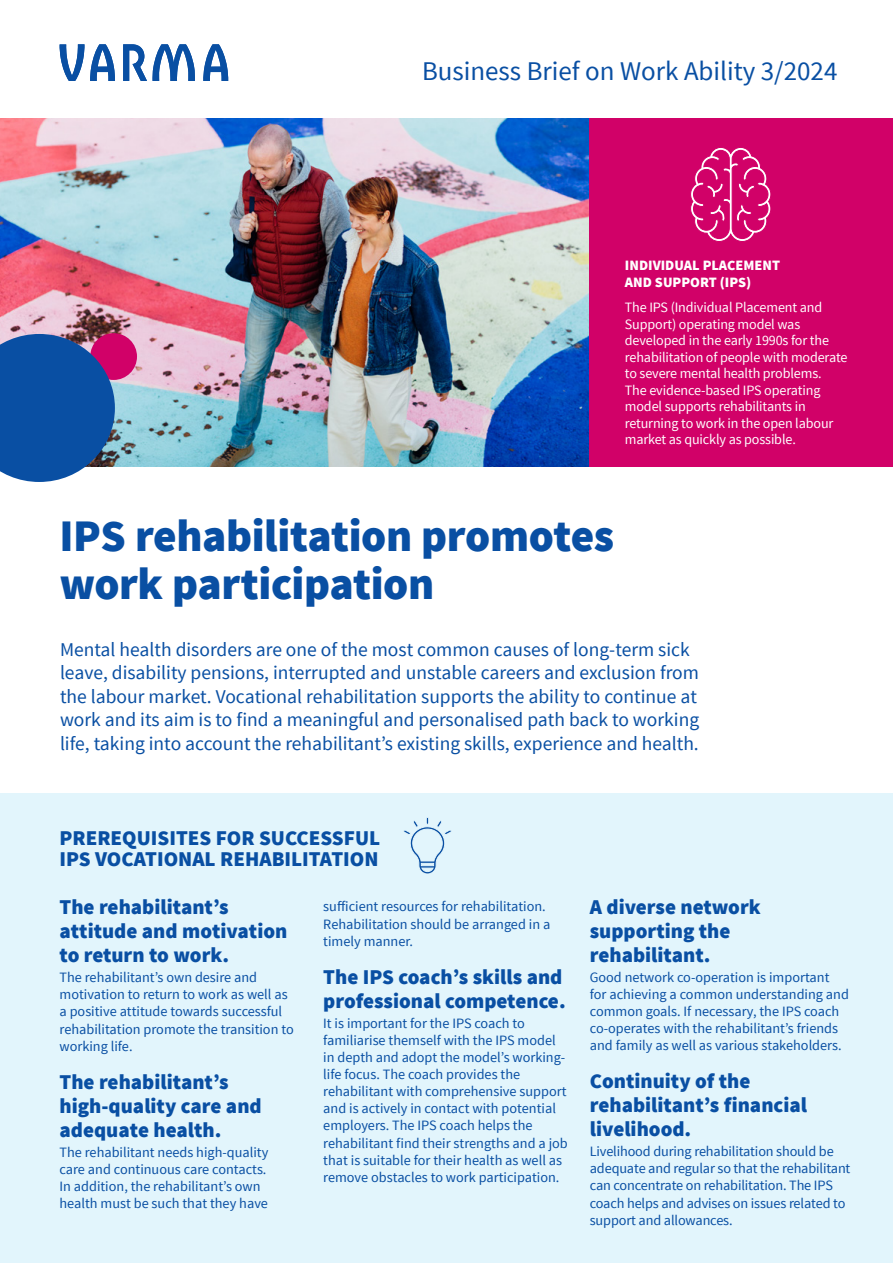
<style>
.page{position:relative;width:893px;height:1263px;background:#fff}
.page>*{position:absolute;margin:0;border:0;box-sizing:border-box;transform-origin:0 0}
.Ostikko_iso_H1{font:900 45px/48.8px "Source Sans Pro";letter-spacing:-.01em;color:#094fa3}
.Ratkaisuja_työhön_ots_P{font:27px "Source Sans Pro";color:#094fa3}
.Boldattu_alku_14pt_P{font:900 21px/24px "Source Sans Pro";color:#094fa3}
.Ingressi_P{font:19.5px/23.4px "Source Sans Pro";color:#094fa3}
.Leipis_sin_P{font:14.25px/17.1px "Source Sans Pro";color:#094fa3}
.Leipis_liehu_nega_P{font:14.25px/16.5px "Source Sans Pro";letter-spacing:-.01em;color:#fff}
.Tietolaatikko_otsikko_nega_P{font:900 14.25px/17.1px "Source Sans Pro";color:#fff}
</style>
<div class="page">
<div style="left:0;top:793px;width:893px;height:470px;background:#e2f5fc"></div>
<svg style="left:403px;top:817px;width:49px;height:57px"></svg>
<img style="left:0;top:119px;width:590px;height:348px">
<div style="left:590px;top:119px;width:303px;height:348px;background:#d10168"></div>
<div style="left:90px;top:333px;width:47px;height:47px;background:#d10168;border-radius:50%"></div>
<svg style="left:0;top:334px;width:115px;height:148px;background:#2556a2"></svg>
<svg style="left:690px;top:147px;width:81px;height:95px"></svg>
<svg style="left:153px;top:44px;width:42px;height:37px"></svg>
<svg style="left:123px;top:44px;width:24px;height:37px"></svg>
<svg style="left:60px;top:44px;width:55px;height:37px"></svg>
<svg style="left:203px;top:44px;width:25px;height:37px"></svg>
<p class="Ratkaisuja_työhön_ots_P" style="left:422px;top:54px;width:417px">Business Brief on Work Ability 3/2024</p>
<p class="Tietolaatikko_otsikko_nega_P" style="left:625px;top:257px;width:157px">INDIVIDUAL PLACEMENT<br>AND SUPPORT (IPS)</p>
<p class="Leipis_liehu_nega_P" style="left:625px;top:300px;width:224px">The IPS (Individual Placement and Support) operating model was developed in the early 1990s for the rehabilitation of people with moderate to severe mental health problems.<br>The evidence-based IPS operating model supports rehabilitants in returning to work in the open labour market as quickly as possible.</p>
<h1 class="Ostikko_iso_H1" style="left:60px;top:513px;width:556px">IPS rehabilitation promotes work participation</h1>
<p class="Ingressi_P" style="left:60px;top:638px;width:641px">Mental health disorders are one of the most common causes of long-term sick leave, disability pensions, interrupted and unstable careers and exclusion from the labour market. Vocational rehabilitation supports the ability to continue at work and its aim is to find a meaningful and personalised path back to working life, taking into account the rehabilitant’s existing skills, experience and health.</p>
<p class="Boldattu_alku_14pt_P" style="left:60px;top:828px;width:322px;line-height:21px">PREREQUISITES FOR SUCCESSFUL<br>IPS VOCATIONAL REHABILITATION</p>
<p class="Boldattu_alku_14pt_P" style="left:60px;top:896px;width:229px">The rehabilitant’s attitude and motivation to return to work.</p>
<p class="Leipis_sin_P" style="left:60px;top:969px;width:236px">The rehabilitant’s own desire and motivation to return to work as well as a positive attitude towards successful rehabilitation promote the transition to working life.</p>
<p class="Boldattu_alku_14pt_P" style="left:60px;top:1071px;width:204px">The rehabilitant’s high-quality care and adequate health.</p>
<p class="Leipis_sin_P" style="left:60px;top:1144px;width:210px">The rehabilitant needs high-quality care and continuous care contacts.<br>In addition, the rehabilitant’s own health must be such that they have</p>
<p class="Leipis_sin_P" style="left:323px;top:898px;width:229px">sufficient resources for rehabilitation.<br>Rehabilitation should be arranged in a timely manner.</p>
<p class="Boldattu_alku_14pt_P" style="left:323px;top:966px;width:244px">The IPS coach’s skills and professional competence.</p>
<p class="Leipis_sin_P" style="left:323px;top:1015px;width:246px">It is important for the IPS coach to familiarise themself with the IPS model in depth and adopt the model’s working&shy;life focus. The coach provides the rehabilitant with comprehensive support and is actively in contact with potential employers. The IPS coach helps the rehabilitant find their strengths and a job that is suitable for their health as well as remove obstacles to work participation.</p>
<p class="Boldattu_alku_14pt_P" style="left:590px;top:895px;width:172px">A diverse network supporting the rehabilitant.</p>
<p class="Leipis_sin_P" style="left:590px;top:968px;width:261px">Good network co-operation is important for achieving a common understanding and common goals. If necessary, the IPS coach co-operates with the rehabilitant’s friends and family as well as various stakeholders.</p>
<p class="Boldattu_alku_14pt_P" style="left:590px;top:1070px;width:219px">Continuity of the rehabilitant’s financial livelihood.</p>
<p class="Leipis_sin_P" style="left:590px;top:1143px;width:262px">Livelihood during rehabilitation should be adequate and regular so that the rehabilitant can concentrate on rehabilitation. The IPS coach helps and advises on issues related to support and allowances.</p>
</div>
